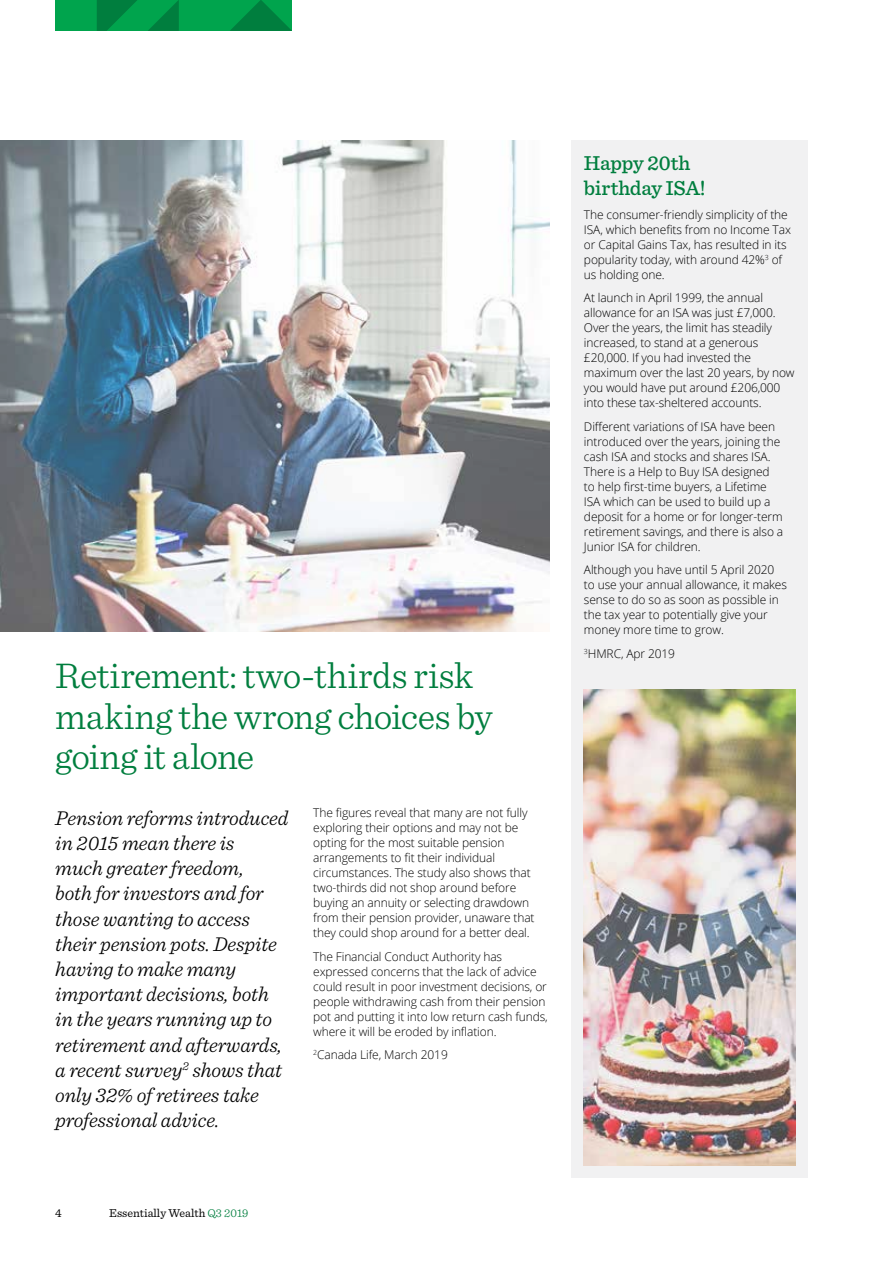
<style>
.page{position:relative;width:893px;height:1263px;background:#fff}
.page>*{position:absolute;margin:0;border:0;box-sizing:border-box;transform-origin:0 0}
.t1{font:300 37.5px/40.5px "Sentinel";letter-spacing:-.015em;color:#007e3e}
.t2{font:italic 300 21px/25.2px "Sentinel";letter-spacing:-.005em;color:#000}
.t3{font:500 21px/25.2px "Sentinel";letter-spacing:-.01em;color:#007e3e}
.t4{font:300 12px/15px "Open Sans";letter-spacing:-.01em;color:#000}
.t5{font:12px "Sentinel";color:#000}
.s1{font-weight:300;color:#007e3e}
</style>
<div class="page">
<div style="left:55px;top:0;width:237px;height:31px;background:#00a44d"></div>
<svg style="left:148px;top:0;width:31px;height:31px"></svg>
<svg style="left:230px;top:0;width:62px;height:31px"></svg>
<svg style="left:97px;top:0;width:40px;height:31px"></svg>
<img style="left:0;top:140px;width:550px;height:491px">
<div style="left:571px;top:140px;width:237px;height:1038px;background:#f1f1f2"></div>
<img style="left:584px;top:690px;width:211px;height:475px">
<h1 class="t1" style="left:55px;top:653px;width:439px">Retirement: two-thirds risk making the wrong choices by going it alone</h1>
<p class="t2" style="left:55px;top:804px;width:235px">Pension reforms introduced in 2015 mean there is<br>much greater freedom,<br>both for investors and for those wanting to access their pension pots. Despite having to make many important decisions, both in the years running up to retirement and afterwards, a recent survey<sup>2</sup> shows that only 32% of retirees take professional advice.</p>
<p class="t4" style="left:313px;top:805px;width:223px">The figures reveal that many are not fully exploring their options and may not be opting for the most suitable pension arrangements to fit their individual circumstances. The study also shows that two-thirds did not shop around before buying an annuity or selecting drawdown from their pension provider, unaware that they could shop around for a better deal.</p>
<p class="t4" style="left:313px;top:948px;width:236px">The Financial Conduct Authority has expressed concerns that the lack of advice could result in poor investment decisions, or people withdrawing cash from their pension pot and putting it into low return cash funds, where it will be eroded by inflation.</p>
<p class="t4" style="left:313px;top:1047px;width:136px"><sup>2</sup>Canada Life, March 2019</p>
<p class="t5" style="left:55px;top:1204px;width:8px">4</p>
<p class="t5" style="left:109px;top:1204px;width:141px">Essentially Wealth <span class="s1">Q3 2019</span></p>
<h2 class="t3" style="left:584px;top:149px;width:123px">Happy 20th birthday ISA!</h2>
<p class="t4" style="left:584px;top:206px;width:208px">The consumer-friendly simplicity of the ISA, which benefits from no Income Tax or Capital Gains Tax, has resulted in its popularity today, with around 42%<sup>3</sup> of us holding one.</p>
<p class="t4" style="left:584px;top:290px;width:212px">At launch in April 1999, the annual allowance for an ISA was just £7,000.<br>Over the years, the limit has steadily increased, to stand at a generous £20,000. If you had invested the maximum over the last 20 years, by now you would have put around £206,000 into these tax-sheltered accounts.</p>
<p class="t4" style="left:584px;top:418px;width:201px">Different variations of ISA have been introduced over the years, joining the cash ISA and stocks and shares ISA.<br>There is a Help to Buy ISA designed to help first-time buyers, a Lifetime ISA which can be used to build up a deposit for a home or for longer-term retirement savings, and there is also a Junior ISA for children.</p>
<p class="t4" style="left:584px;top:562px;width:205px">Although you have until 5 April 2020 to use your annual allowance, it makes sense to do so as soon as possible in the tax year to potentially give your money more time to grow.</p>
<p class="t4" style="left:584px;top:645px;width:93px"><sup>3</sup>HMRC, Apr 2019</p>
</div>
